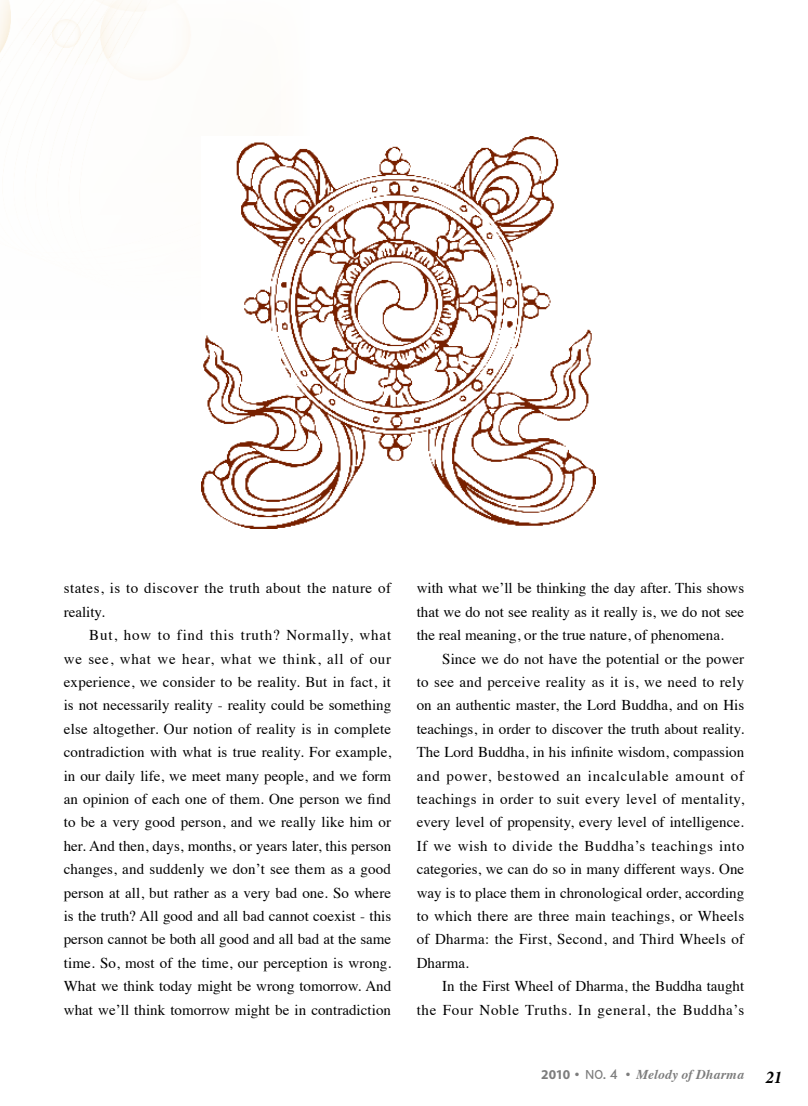
<style>
.page{position:relative;width:808px;height:1106px;background:#fff}
.page>*{position:absolute;margin:0;border:0;box-sizing:border-box;transform-origin:0 0}
.t1{font:15px/23.4px "Times";letter-spacing:.005em;color:#000;text-align:justify}
.t2{font:15px/23.4px "Times";letter-spacing:.03em;color:#000}
.t3{font:italic 700 13.5px "Times";letter-spacing:.015em;color:#7d7d7d}
.s1{font-family:"Myriad";font-style:normal}
.s2{font-family:"DF Hei Std W7";font-weight:400;font-style:normal}
.s3{font-family:"Futura BT";font-weight:500;font-style:normal}
.s4{font-family:"Minion Pro";font-stretch:condensed;font-size:18px;color:#000}
</style>
<div class="page">
<img style="left:0;top:0;width:191px;height:80px">
<img style="left:202px;top:136px;width:393px;height:392px">
<p class="t2" style="left:64px;top:575px;width:329px">states, is to discover the truth about the nature of reality.</p>
<p class="t1" style="left:64px;top:622px;width:329px;text-indent:26px">But, how to find this truth? Normally, what we see, what we hear, what we think, all of our experience, we consider to be reality. But in fact, it is not necessarily reality - reality could be something else altogether. Our notion of reality is in complete contradiction with what is true reality. For example, in our daily life, we meet many people, and we form an opinion of each one of them. One person we find to be a very good person, and we really like him or her. And then, days, months, or years later, this person changes, and suddenly we don’t see them as a good person at all, but rather as a very bad one. So where is the truth? All good and all bad cannot coexist - this person cannot be both all good and all bad at the same time. So, most of the time, our perception is wrong.<br>What we think today might be wrong tomorrow. And what we’ll think tomorrow might be in contradiction</p>
<p class="t1" style="left:417px;top:575px;width:329px">with what we’ll be thinking the day after. This shows that we do not see reality as it really is, we do not see the real meaning, or the true nature, of phenomena.</p>
<p class="t1" style="left:417px;top:645px;width:329px;text-indent:26px">Since we do not have the potential or the power to see and perceive reality as it is, we need to rely on an authentic master, the Lord Buddha, and on His teachings, in order to discover the truth about reality.<br>The Lord Buddha, in his infinite wisdom, compassion and power, bestowed an incalculable amount of teachings in order to suit every level of mentality, every level of propensity, every level of intelligence.<br>If we wish to divide the Buddha’s teachings into categories, we can do so in many different ways. One way is to place them in chronological order, according to which there are three main teachings, or Wheels of Dharma: the First, Second, and Third Wheels of Dharma.</p>
<p class="t1" style="left:417px;top:973px;width:329px;text-align:right">In the First Wheel of Dharma, the Buddha taught<br>the Four Noble Truths. In general, the Buddha’s</p>
<p class="t3" style="left:541px;top:1061px;width:242px"><span class="s1">2010 •</span> <span class="s2">NO.</span> <span class="s3">4</span> <span class="s1">•</span> Melody of Dharma <span class="s4">21</span></p>
</div>
